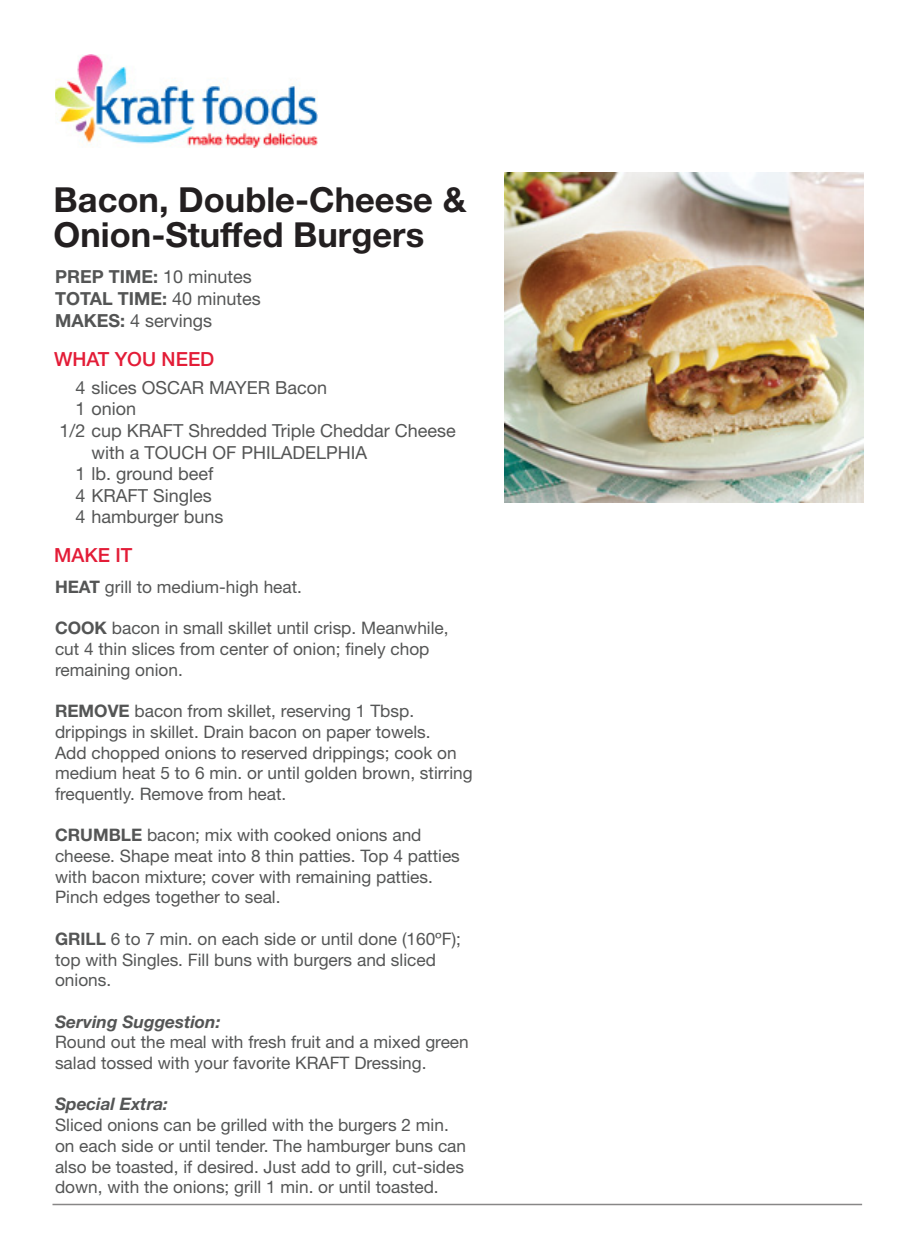
<style>
.page{position:relative;width:918px;height:1260px;background:#fff}
.page>*{position:absolute;margin:0;border:0;box-sizing:border-box;transform-origin:0 0}
.coversheet_-_bold{font:700 34.5px/34.5px "Helvetica Neue LT Std";color:#231f20}
.coversheet_-_bold-2{font:500 19.5px "Helvetica Neue LT Std";color:#e31c37}
.coversheet_-_bold-3{font:18px "Helvetica Neue LT Std";color:#545555}
.coversheet_-_bold-4{font:700 18px "Helvetica Neue LT Std";color:#545555}
.coversheet_-_bold-5{font:17.25px/20.7px "Helvetica Neue LT Std";color:#545555}
.coversheet_-_bold-6{font:italic 700 17.25px "Helvetica Neue LT Std";color:#545555}
.s1{font-weight:400}
.s2{font-weight:700}
</style>
<div class="page">
<hr style="left:52px;top:1204px;width:810px;height:1px;background:#888787">
<img style="left:55px;top:54px;width:263px;height:94px">
<img style="left:504px;top:173px;width:360px;height:330px">
<p class="coversheet_-_bold" style="left:54px;top:182px;width:414px">Bacon, Double-Cheese &amp;<br>Onion-Stuffed Burgers</p>
<p class="coversheet_-_bold-4" style="left:55px;top:266px;width:198px">PREP TIME: <span class="s1">10 minutes</span></p>
<p class="coversheet_-_bold-4" style="left:55px;top:288px;width:207px">TOTAL TIME: <span class="s1">40 minutes</span></p>
<p class="coversheet_-_bold-3" style="left:55px;top:310px;width:159px"><span class="s2">MAKES:</span> 4 servings</p>
<p class="coversheet_-_bold-2" style="left:54px;top:347px;width:162px">WHAT YOU NEED</p>
<p class="coversheet_-_bold-3" style="left:75px;top:377px;width:253px">4 slices OSCAR MAYER Bacon</p>
<p class="coversheet_-_bold-3" style="left:75px;top:398px;width:62px">1 onion</p>
<p class="coversheet_-_bold-3" style="left:59px;top:420px;width:398px">1/2 cup KRAFT Shredded Triple Cheddar Cheese</p>
<p class="coversheet_-_bold-3" style="left:75px;top:463px;width:140px">1 lb. ground beef</p>
<p class="coversheet_-_bold-3" style="left:75px;top:485px;width:138px">4 KRAFT Singles</p>
<p class="coversheet_-_bold-3" style="left:75px;top:506px;width:149px">4 hamburger buns</p>
<p class="coversheet_-_bold-3" style="left:91px;top:442px;width:277px">with a TOUCH OF PHILADELPHIA</p>
<p class="coversheet_-_bold-2" style="left:54px;top:543px;width:80px">MAKE IT</p>
<p class="coversheet_-_bold-5" style="left:55px;top:576px;width:249px"><span class="s2">HEAT</span> grill to medium-high heat.</p>
<p class="coversheet_-_bold-5" style="left:55px;top:618px;width:395px"><span class="s2">COOK</span> bacon in small skillet until crisp. Meanwhile, cut 4 thin slices from center of onion; finely chop remaining onion.</p>
<p class="coversheet_-_bold-5" style="left:55px;top:700px;width:419px"><span class="s2">REMOVE</span> bacon from skillet, reserving 1 Tbsp. drippings in skillet. Drain bacon on paper towels.<br>Add chopped onions to reserved drippings; cook on medium heat 5 to 6 min. or until golden brown, stirring frequently. Remove from heat.</p>
<p class="coversheet_-_bold-5" style="left:55px;top:825px;width:406px"><span class="s2">CRUMBLE</span> bacon; mix with cooked onions and cheese. Shape meat into 8 thin patties. Top 4 patties with bacon mixture; cover with remaining patties.<br>Pinch edges together to seal.</p>
<p class="coversheet_-_bold-5" style="left:55px;top:928px;width:408px"><span class="s2">GRILL</span> 6 to 7 min. on each side or until done (160ºF); top with Singles. Fill buns with burgers and sliced onions.</p>
<p class="coversheet_-_bold-6" style="left:55px;top:1011px;width:167px">Serving Suggestion:</p>
<p class="coversheet_-_bold-5" style="left:55px;top:1032px;width:415px">Round out the meal with fresh fruit and a mixed green salad tossed with your favorite KRAFT Dressing.</p>
<p class="coversheet_-_bold-6" style="left:55px;top:1094px;width:115px">Special Extra:</p>
<p class="coversheet_-_bold-5" style="left:55px;top:1114px;width:413px">Sliced onions can be grilled with the burgers 2 min. on each side or until tender. The hamburger buns can also be toasted, if desired. Just add to grill, cut-sides down, with the onions; grill 1 min. or until toasted.</p>
</div>
